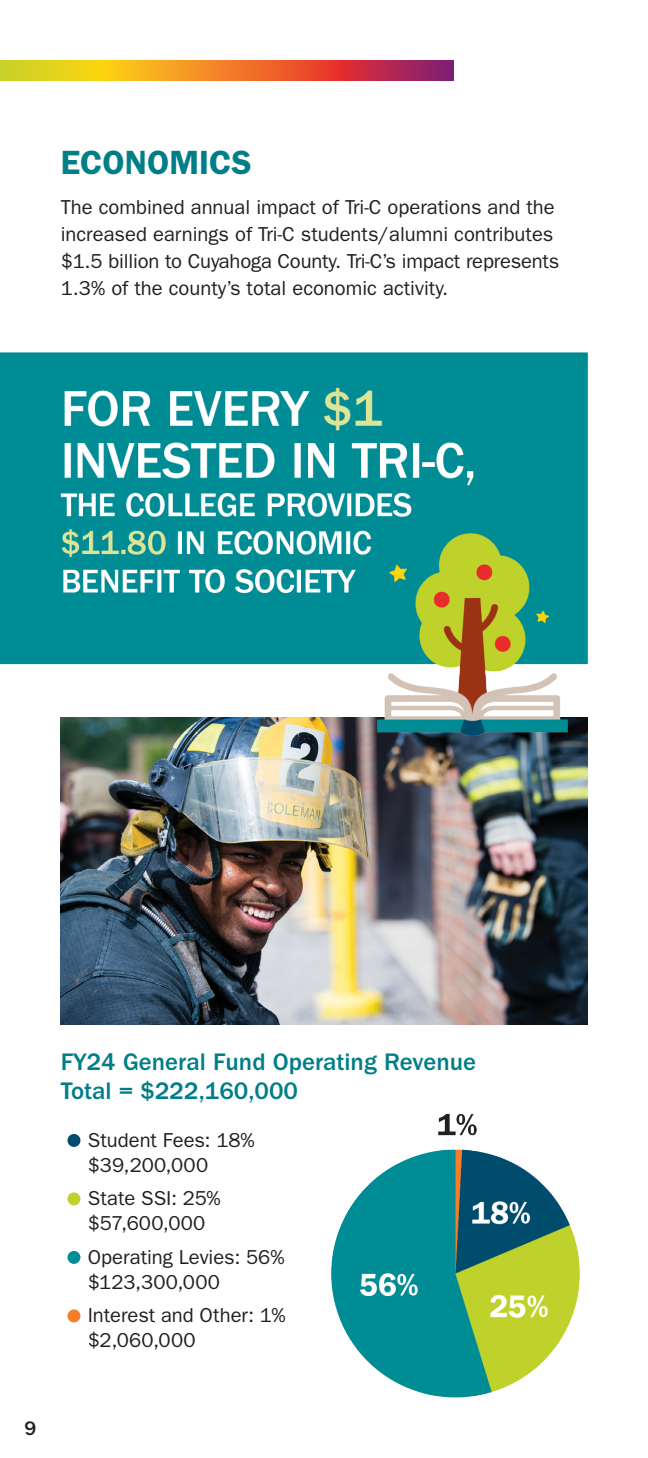
<style>
.page{position:relative;width:648px;height:1458px;background:#fff}
.page>*{position:absolute;margin:0;border:0;box-sizing:border-box;transform-origin:0 0}
.Subhead_1{font:600 33.75px "ITC Franklin Gothic Std";color:#007e87}
.Subhead_4{font:500 24.75px/29.2px "ITC Franklin Gothic Std";color:#007e87}
.Body_Copy_1{font:20.25px/27px "ITC Franklin Gothic Std";color:#231f20}
.Revenue{font:20.25px/24.8px "ITC Franklin Gothic Std";color:#231f20}
.t1{font:500 20.25px "ITC Franklin Gothic Std";color:#231f20}
</style>
<div class="page">
<img style="left:61px;top:760px;width:526px;height:264px">
<div style="left:68px;top:1134px;width:12px;height:13px;background:#004c6c;border-radius:50%"></div>
<div style="left:68px;top:1192px;width:12px;height:13px;background:#bfd22b;border-radius:50%"></div>
<div style="left:68px;top:1251px;width:12px;height:13px;background:#008c99;border-radius:50%"></div>
<div style="left:68px;top:1309px;width:12px;height:13px;background:#f57e29;border-radius:50%"></div>
<svg style="left:0;top:61px;width:454px;height:20px;background:#dd7d2e"></svg>
<img style="left:0;top:352px;width:588px;height:408px">
<img style="left:331px;top:1113px;width:249px;height:285px">
<p class="Subhead_1" style="left:61px;top:142px;width:193px">ECONOMICS</p>
<p class="Body_Copy_1" style="left:61px;top:194px;width:500px">The combined annual impact of Tri-C operations and the increased earnings of Tri-C students/alumni contributes $1.5 billion to Cuyahoga County. Tri-C’s impact represents 1.3% of the county’s total economic activity.</p>
<p class="Subhead_4" style="left:61px;top:1047px;width:417px">FY24 General Fund Operating Revenue<br>Total = $222,160,000</p>
<p class="Revenue" style="left:88px;top:1128px;width:169px">Student Fees: 18% $39,200,000</p>
<p class="Revenue" style="left:88px;top:1186px;width:134px">State SSI: 25% $57,600,000</p>
<p class="Revenue" style="left:88px;top:1245px;width:199px">Operating Levies: 56% $123,300,000</p>
<p class="Revenue" style="left:88px;top:1303px;width:199px">Interest and Other: 1% $2,060,000</p>
<p class="t1" style="left:24px;top:1417px;width:13px">9</p>
</div>
